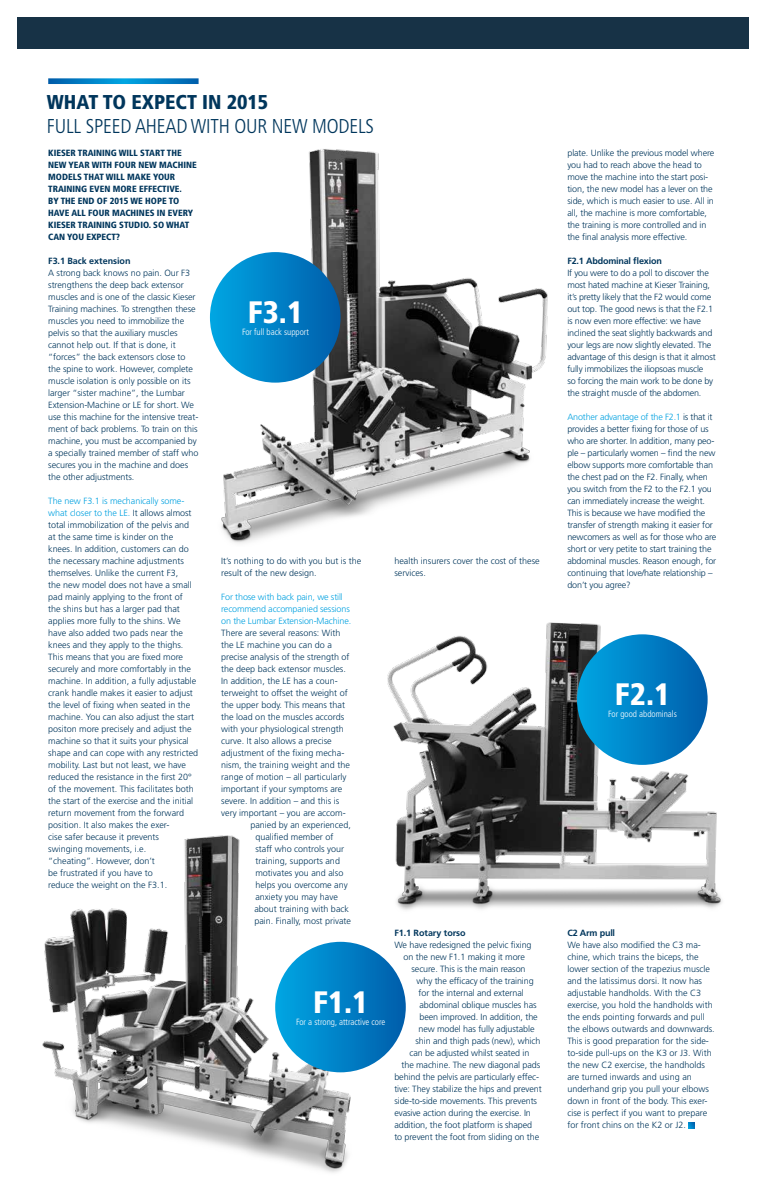
<style>
.page{position:relative;width:766px;height:1191px;background:#fff}
.page>*{position:absolute;margin:0;border:0;box-sizing:border-box;transform-origin:0 0}
.t1{font:900 condensed 31px "Frutiger LT Std";color:#fff}
.t2{font:300 condensed 20px "Frutiger LT Std";letter-spacing:-.01em;color:#00365c}
.t3{font:900 condensed 20px "Frutiger LT Std";color:#00365c}
.t4{font:300 9px/12px "Frutiger LT Std";letter-spacing:-.005em;color:#00365c}
.t5{font:900 condensed 9px/12px "Frutiger LT Std";color:#00365c}
.t6{font:300 9px/12px "Frutiger LT Std";letter-spacing:-.015em;color:#00a1e0}
.t7{font:700 9px "Frutiger LT Std";letter-spacing:-.005em;color:#00365c}
.t8{font:300 condensed 9px "Frutiger LT Std";color:#fff}
.s1{color:#00a1e0}
</style>
<div class="page">
<svg style="left:688px;top:1122px;width:5px;height:6px"></svg>
<svg style="left:48px;top:78px;width:150px;height:6px"></svg>
<div style="left:17px;top:17px;width:731px;height:31px;background:#173246"></div>
<img style="left:210px;top:149px;width:338px;height:394px">
<img style="left:387px;top:622px;width:335px;height:288px">
<div style="left:210px;top:252px;width:130px;height:130px;background:linear-gradient(to right,#01a7e4,#005dab);border-radius:65px"></div>
<div style="left:577px;top:634px;width:130px;height:131px;background:linear-gradient(to right,#01a6e2,#005eac);border-radius:65px"></div>
<img style="left:42px;top:835px;width:329px;height:338px">
<div style="left:275px;top:941px;width:130px;height:131px;background:linear-gradient(to right,#04a8e4,#005eab);border-radius:65px"></div>
<h2 class="t3" style="left:47px;top:90px;width:223px">WHAT TO EXPECT IN 2015</h2>
<h2 class="t2" style="left:47px;top:115px;width:329px">FULL SPEED AHEAD WITH OUR NEW MODELS</h2>
<p class="t5" style="left:48px;top:147px;width:150px">KIESER TRAINING WILL START THE<br>NEW YEAR WITH FOUR NEW MACHINE<br>MODELS THAT WILL MAKE YOUR<br>TRAINING EVEN MORE EFFECTIVE.<br>BY THE END OF 2015 WE HOPE TO<br>HAVE ALL FOUR MACHINES IN EVERY<br>KIESER TRAINING STUDIO. SO WHAT<br>CAN YOU EXPECT?</p>
<p class="t7" style="left:48px;top:256px;width:84px">F3.1 Back extension</p>
<p class="t4" style="left:48px;top:267px;width:152px">A strong back knows no pain. Our F3 strengthens the deep back extensor muscles and is one of the classic Kieser Training machines. To strengthen these muscles you need to immobilize the pelvis so that the auxiliary muscles cannot help out. If that is done, it “forces” the back extensors close to the spine to work. However, complete muscle isolation is only possible on its larger “sister machine”, the Lumbar Extension-Machine or LE for short. We use this machine for the intensive treat&shy;ment of back problems. To train on this machine, you must be accompanied by a specially trained member of staff who secures you in the machine and does the other adjustments.</p>
<p class="t4" style="left:48px;top:495px;width:151px"><span class="s1">The new F3.1 is mechanically some&shy;what closer to the LE.</span> It allows almost total immobilization of the pelvis and at the same time is kinder on the knees. In addition, customers can do the necessary machine adjustments themselves. Unlike the current F3,<br>the new model does not have a small pad mainly applying to the front of<br>the shins but has a larger pad that applies more fully to the shins. We have also added two pads near the knees and they apply to the thighs.<br>This means that you are fixed more securely and more comfortably in the machine. In addition, a fully adjustable crank handle makes it easier to adjust the level of fixing when seated in the machine. You can also adjust the start positon more precisely and adjust the machine so that it suits your physical shape and can cope with any restricted mobility. Last but not least, we have reduced the resistance in the first 20° of the movement. This facilitates both the start of the exercise and the initial return movement from the forward position. It also makes the exer-<br>cise safer because it prevents<br>swinging movements, i.e.<br>“cheating”. However, don’t<br>be frustrated if you have to<br>reduce the weight on the F3.1.</p>
<h1 class="t1" style="left:248px;top:293px;width:57px">F3.1</h1>
<p class="t8" style="left:242px;top:327px;width:68px">For full back support</p>
<p class="t4" style="left:221px;top:555px;width:142px">It’s nothing to do with you but is the result of the new design.</p>
<p class="t6" style="left:221px;top:591px;width:131px">For those with back pain, we still recommend accompanied sessions on the Lumbar Extension-Machine.</p>
<p class="t4" style="left:221px;top:627px;width:121px">There are several reasons: With</p>
<p class="t4" style="left:221px;top:639px;width:112px">the LE machine you can do a</p>
<p class="t4" style="left:221px;top:651px;width:130px">precise analysis of the strength of</p>
<p class="t4" style="left:221px;top:663px;width:126px">the deep back extensor muscles.</p>
<p class="t4" style="left:221px;top:675px;width:118px">In addition, the LE has a coun-</p>
<p class="t4" style="left:221px;top:687px;width:128px">terweight to offset the weight of</p>
<p class="t4" style="left:221px;top:699px;width:125px">the upper body. This means that</p>
<p class="t4" style="left:221px;top:711px;width:124px">the load on the muscles accords</p>
<p class="t4" style="left:221px;top:723px;width:124px">with your physiological strength</p>
<p class="t4" style="left:221px;top:735px;width:112px">curve. It also allows a precise</p>
<p class="t4" style="left:221px;top:747px;width:125px">adjustment of the fixing mecha-</p>
<p class="t4" style="left:221px;top:759px;width:130px">nism, the training weight and the</p>
<p class="t4" style="left:221px;top:771px;width:127px">range of motion – all particularly</p>
<p class="t4" style="left:221px;top:783px;width:122px">important if your symptoms are</p>
<p class="t4" style="left:221px;top:795px;width:119px">severe. In addition – and this is</p>
<p class="t4" style="left:221px;top:807px;width:126px">very important – you are accom-</p>
<p class="t4" style="left:250px;top:819px;width:102px">panied by an experienced,</p>
<p class="t4" style="left:255px;top:831px;width:80px">qualified member of</p>
<p class="t4" style="left:255px;top:843px;width:90px">staff who controls your</p>
<p class="t4" style="left:255px;top:855px;width:86px">training, supports and</p>
<p class="t4" style="left:255px;top:867px;width:90px">motivates you and also</p>
<p class="t4" style="left:255px;top:879px;width:94px">helps you overcome any</p>
<p class="t4" style="left:255px;top:891px;width:84px">anxiety you may have</p>
<p class="t4" style="left:254px;top:903px;width:96px">about training with back</p>
<p class="t4" style="left:254px;top:915px;width:98px">pain. Finally, most private</p>
<h1 class="t1" style="left:313px;top:983px;width:57px">F1.1</h1>
<p class="t8" style="left:296px;top:1016px;width:91px">For a strong, attractive core</p>
<p class="t4" style="left:394px;top:555px;width:147px">health insurers cover the cost of these services.</p>
<p class="t7" style="left:394px;top:927px;width:73px">F1.1 Rotary torso</p>
<p class="t4" style="left:394px;top:939px;width:139px">We have redesigned the pelvic fixing</p>
<p class="t4" style="left:403px;top:951px;width:123px">on the new F1.1 making it more</p>
<p class="t4" style="left:411px;top:963px;width:115px">secure. This is the main reason</p>
<p class="t4" style="left:416px;top:975px;width:119px">why the efficacy of the training</p>
<p class="t4" style="left:418px;top:987px;width:107px">for the internal and external</p>
<p class="t4" style="left:419px;top:999px;width:119px">abdominal oblique muscles has</p>
<p class="t4" style="left:419px;top:1011px;width:120px">been improved. In addition, the</p>
<p class="t4" style="left:418px;top:1023px;width:117px">new model has fully adjustable</p>
<p class="t4" style="left:415px;top:1035px;width:126px">shin and thigh pads (new), which</p>
<p class="t4" style="left:409px;top:1047px;width:121px">can be adjusted whilst seated in</p>
<p class="t4" style="left:401px;top:1059px;width:140px">the machine. The new diagonal pads</p>
<p class="t4" style="left:394px;top:1071px;width:146px">behind the pelvis are particularly effec-</p>
<p class="t4" style="left:394px;top:1083px;width:149px">tive: They stabilize the hips and prevent</p>
<p class="t4" style="left:394px;top:1095px;width:144px">side-to-side movements. This prevents</p>
<p class="t4" style="left:394px;top:1107px;width:138px">evasive action during the exercise. In</p>
<p class="t4" style="left:394px;top:1119px;width:139px">addition, the foot platform is shaped</p>
<p class="t4" style="left:394px;top:1131px;width:146px">to prevent the foot from sliding on the</p>
<p class="t4" style="left:567px;top:147px;width:148px">plate. Unlike the previous model where you had to reach above the head to move the machine into the start posi&shy;tion, the new model has a lever on the side, which is much easier to use. All in all, the machine is more comfortable, the training is more controlled and in the final analysis more effective.</p>
<p class="t7" style="left:567px;top:255px;width:96px">F2.1 Abdominal flexion</p>
<p class="t4" style="left:567px;top:267px;width:150px">If you were to do a poll to discover the most hated machine at Kieser Training, it’s pretty likely that the F2 would come out top. The good news is that the F2.1 is now even more effective: we have inclined the seat slightly backwards and your legs are now slightly elevated. The advantage of this design is that it almost fully immobilizes the iliopsoas muscle<br>so forcing the main work to be done by the straight muscle of the abdomen.</p>
<p class="t4" style="left:567px;top:411px;width:150px"><span class="s1">Another advantage of the F2.1</span> is that it provides a better fixing for those of us who are shorter. In addition, many peo&shy;ple – particularly women – find the new elbow supports more comfortable than the chest pad on the F2. Finally, when you switch from the F2 to the F2.1 you can immediately increase the weight.<br>This is because we have modified the transfer of strength making it easier for newcomers as well as for those who are short or very petite to start training the abdominal muscles. Reason enough, for continuing that love/hate relationship – don’t you agree?</p>
<h1 class="t1" style="left:614px;top:676px;width:57px">F2.1</h1>
<p class="t8" style="left:608px;top:709px;width:70px">For good abdominals</p>
<p class="t7" style="left:567px;top:927px;width:49px">C2 Arm pull</p>
<p class="t4" style="left:567px;top:939px;width:149px">We have also modified the C3 ma&shy;chine, which trains the biceps, the lower section of the trapezius muscle and the latissimus dorsi. It now has adjustable handholds. With the C3 exercise, you hold the handholds with the ends pointing forwards and pull the elbows outwards and downwards.<br>This is good preparation for the side&shy;to-side pull-ups on the K3 or J3. With the new C2 exercise, the handholds are turned inwards and using an underhand grip you pull your elbows down in front of the body. This exer&shy;cise is perfect if you want to prepare for front chins on the K2 or J2.</p>
</div>
